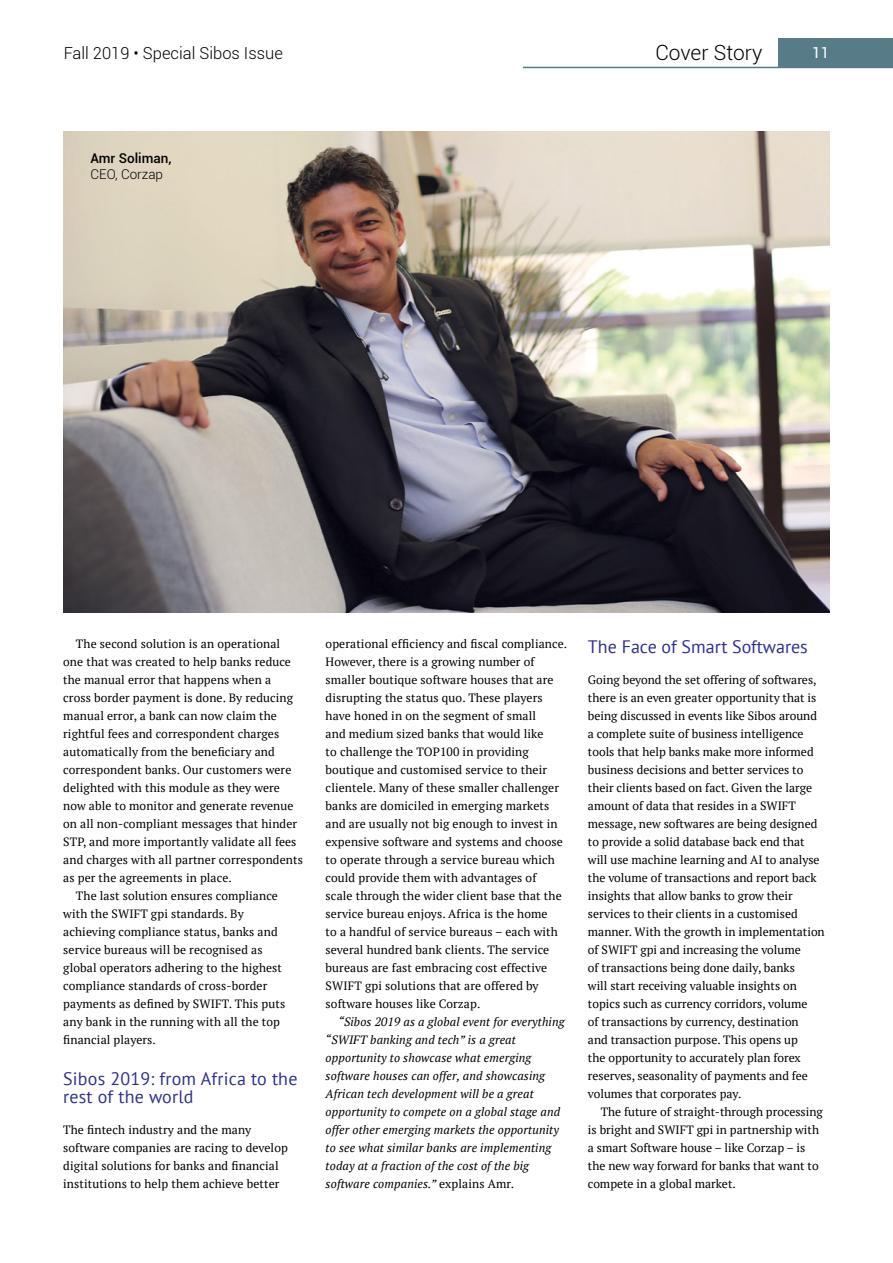
<style>
.page{position:relative;width:893px;height:1263px;background:#fff}
.page>*{position:absolute;margin:0;border:0;box-sizing:border-box;transform-origin:0 0}
.t1{font:300 21px "Roboto";color:#000}
.t2{font:18px/18px "PT Sans";letter-spacing:.01em;color:#2e3092}
.t3{font:300 16.5px "Roboto";color:#000}
.t4{font:15px "Roboto";color:#fff}
.t5{font:500 13.5px "Roboto";color:#000}
.t6{font:300 13.5px "Roboto";color:#000}
.t7{font:12px/18px "PT Serif";letter-spacing:.01em;color:#000}
.t8{font:italic 12px/18px "PT Serif";letter-spacing:.01em;color:#000}
.s1{font-style:normal}
</style>
<div class="page">
<div style="left:778px;top:38px;width:115px;height:30px;background:#587b88"></div>
<hr style="left:523px;top:67px;width:370px;height:1px;background:#587b88">
<img style="left:63px;top:131px;width:766px;height:481px">
<h3 class="t3" style="left:64px;top:42px;width:221px">Fall 2019 • Special Sibos Issue</h3>
<h1 class="t1" style="left:655px;top:38px;width:108px">Cover Story</h1>
<p class="t4" style="left:812px;top:42px;width:18px">11</p>
<p class="t5" style="left:91px;top:149px;width:82px">Amr Soliman,</p>
<p class="t6" style="left:91px;top:165px;width:74px">СЕО, Corzap</p>
<p class="t7" style="left:76px;top:635px;width:206px">The second solution is an operational</p>
<p class="t7" style="left:63px;top:653px;width:229px">one that was created to help banks reduce</p>
<p class="t7" style="left:63px;top:671px;width:209px">the manual error that happens when a</p>
<p class="t7" style="left:63px;top:689px;width:231px">cross border payment is done. By reducing</p>
<p class="t7" style="left:63px;top:707px;width:215px">manual error, a bank can now claim the</p>
<p class="t7" style="left:63px;top:725px;width:218px">rightful fees and correspondent charges</p>
<p class="t7" style="left:63px;top:743px;width:213px">automatically from the beneficiary and</p>
<p class="t7" style="left:63px;top:761px;width:230px">correspondent banks. Our customers were</p>
<p class="t7" style="left:63px;top:779px;width:218px">delighted with this module as they were</p>
<p class="t7" style="left:63px;top:797px;width:232px">now able to monitor and generate revenue</p>
<p class="t7" style="left:63px;top:815px;width:235px">on all non-compliant messages that hinder</p>
<p class="t7" style="left:63px;top:833px;width:235px">STP, and more importantly validate all fees</p>
<p class="t7" style="left:63px;top:851px;width:241px">and charges with all partner correspondents</p>
<p class="t7" style="left:63px;top:869px;width:170px">as per the agreements in place.</p>
<p class="t7" style="left:76px;top:887px;width:203px">The last solution ensures compliance</p>
<p class="t7" style="left:63px;top:905px;width:182px">with the SWIFT gpi standards. By</p>
<p class="t7" style="left:63px;top:923px;width:216px">achieving compliance status, banks and</p>
<p class="t7" style="left:63px;top:941px;width:201px">service bureaus will be recognised as</p>
<p class="t7" style="left:63px;top:959px;width:220px">global operators adhering to the highest</p>
<p class="t7" style="left:63px;top:977px;width:206px">compliance standards of cross-border</p>
<p class="t7" style="left:63px;top:995px;width:224px">payments as defined by SWIFT. This puts</p>
<p class="t7" style="left:63px;top:1013px;width:218px">any bank in the running with all the top</p>
<p class="t7" style="left:63px;top:1031px;width:94px">financial players.</p>
<h2 class="t2" style="left:63px;top:1069px;width:236px">Sibos 2019: from Africa to the rest of the world</h2>
<p class="t7" style="left:63px;top:1121px;width:226px">The fintech industry and the many software companies are racing to develop digital solutions for banks and financial institutions to help them achieve better</p>
<p class="t7" style="left:326px;top:635px;width:243px">operational efficiency and fiscal compliance.<br>However, there is a growing number of smaller boutique software houses that are disrupting the status quo. These players have honed in on the segment of small<br>and medium sized banks that would like<br>to challenge the TOP100 in providing boutique and customised service to their clientele. Many of these smaller challenger banks are domiciled in emerging markets and are usually not big enough to invest in expensive software and systems and choose to operate through a service bureau which could provide them with advantages of<br>scale through the wider client base that the service bureau enjoys. Africa is the home<br>to a handful of service bureaus – each with several hundred bank clients. The service bureaus are fast embracing cost effective SWIFT gpi solutions that are offered by software houses like Corzap.</p>
<p class="t8" style="left:326px;top:1013px;width:241px;text-indent:13px">“Sibos 2019 as a global event for everything “SWIFT banking and tech” is a great opportunity to showcase what emerging software houses can offer, and showcasing African tech development will be a great opportunity to compete on a global stage and offer other emerging markets the opportunity to see what similar banks are implementing today at a fraction of the cost of the big software companies.” <span class="s1">explains Amr.</span></p>
<h2 class="t2" style="left:588px;top:637px;width:221px">The Face of Smart Softwares</h2>
<p class="t7" style="left:588px;top:671px;width:238px">Going beyond the set offering of softwares, there is an even greater opportunity that is being discussed in events like Sibos around a complete suite of business intelligence tools that help banks make more informed business decisions and better services to their clients based on fact. Given the large amount of data that resides in a SWIFT message, new softwares are being designed to provide a solid database back end that will use machine learning and AI to analyse the volume of transactions and report back insights that allow banks to grow their services to their clients in a customised manner. With the growth in implementation of SWIFT gpi and increasing the volume<br>of transactions being done daily, banks<br>will start receiving valuable insights on topics such as currency corridors, volume<br>of transactions by currency, destination<br>and transaction purpose. This opens up<br>the opportunity to accurately plan forex reserves, seasonality of payments and fee volumes that corporates pay.</p>
<p class="t7" style="left:588px;top:1103px;width:236px;text-indent:13px">The future of straight-through processing is bright and SWIFT gpi in partnership with a smart Software house – like Corzap – is the new way forward for banks that want to compete in a global market.</p>
</div>
